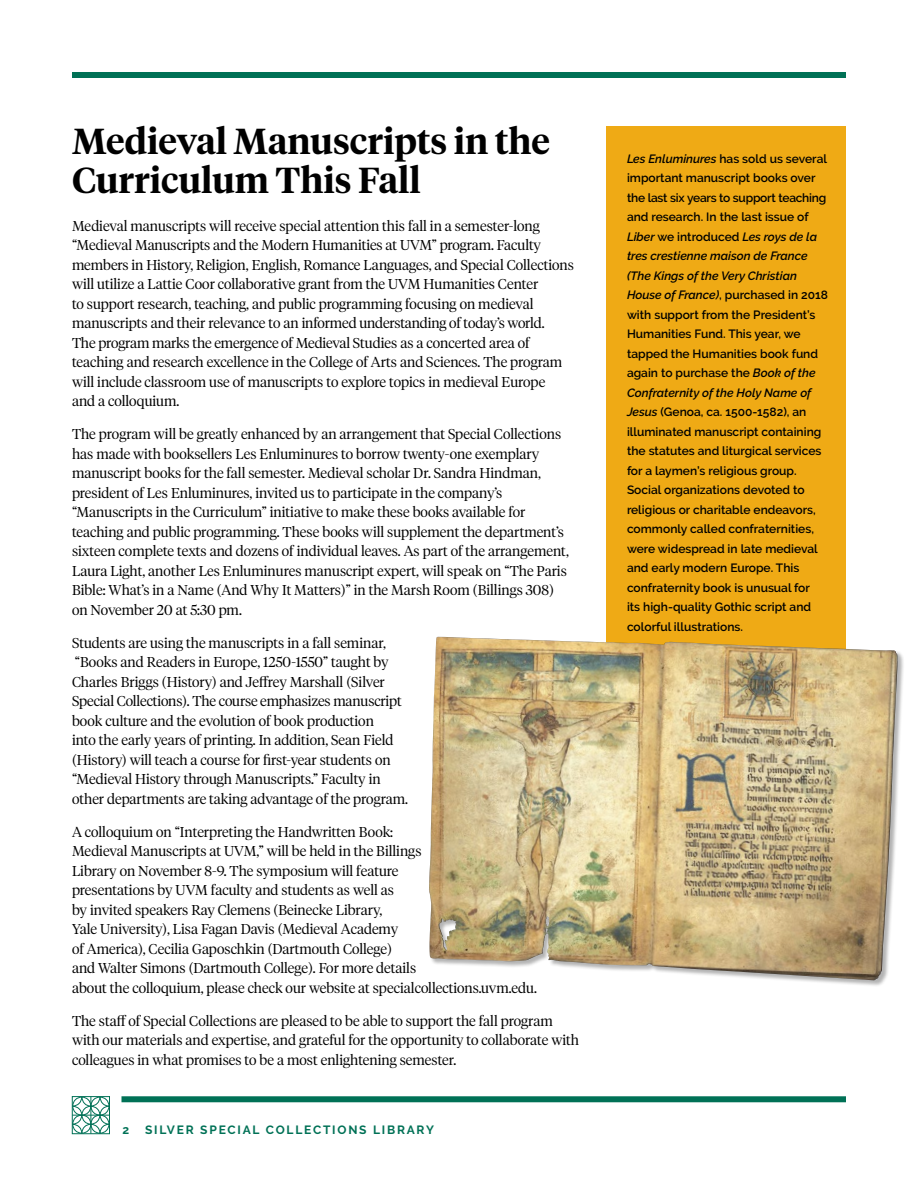
<style>
.page{position:relative;width:918px;height:1188px;background:#fff}
.page>*{position:absolute;margin:0;border:0;box-sizing:border-box;transform-origin:0 0}
.t1{font:600 36px/39px "Tiempos Headline";color:#000}
.t2{font:300 14.25px/19.5px "Tiempos Headline";color:#000}
.t3{font:600 12px/19.5px "Raleway";color:#000}
.t4{font:700 12px "Raleway";letter-spacing:.15em;color:#007156}
.s1{font-style:italic}
</style>
<div class="page">
<div style="left:122px;top:1096px;width:724px;height:6px;background:#007156"></div>
<div style="left:72px;top:72px;width:774px;height:6px;background:#007156"></div>
<div style="left:606px;top:126px;width:240px;height:542px;background:#efaa15"></div>
<svg style="left:71px;top:1096px;width:39px;height:39px"></svg>
<hr style="left:72px;top:1115px;width:37px;height:1px;background:#007156">
<hr style="left:91px;top:1097px;width:1px;height:37px;background:#007156">
<div style="left:429px;top:637px;width:476px;height:350px;background:#000;opacity:.3"></div>
<img style="left:429px;top:637px;width:120px;height:324px">
<h1 class="t1" style="left:72px;top:120px;width:479px">Medieval Manuscripts in the<br>Curriculum This Fall</h1>
<p class="t2" style="left:72px;top:215px;width:503px">Medieval manuscripts will receive special attention this fall in a semester-long “Medieval Manuscripts and the Modern Humanities at UVM” program. Faculty members in History, Religion, English, Romance Languages, and Special Collections will utilize a Lattie Coor collaborative grant from the UVM Humanities Center<br>to support research, teaching, and public programming focusing on medieval manuscripts and their relevance to an informed understanding of today’s world.<br>The program marks the emergence of Medieval Studies as a concerted area of teaching and research excellence in the College of Arts and Sciences. The program will include classroom use of manuscripts to explore topics in medieval Europe<br>and a colloquium.</p>
<p class="t2" style="left:72px;top:424px;width:498px">The program will be greatly enhanced by an arrangement that Special Collections has made with booksellers Les Enluminures to borrow twenty-one exemplary manuscript books for the fall semester. Medieval scholar Dr. Sandra Hindman, president of Les Enluminures, invited us to participate in the company’s “Manuscripts in the Curriculum” initiative to make these books available for teaching and public programming. These books will supplement the department’s sixteen complete texts and dozens of individual leaves. As part of the arrangement, Laura Light, another Les Enluminures manuscript expert, will speak on “The Paris Bible: What’s in a Name (And Why It Matters)” in the Marsh Room (Billings 308) on November 20 at 5:30 pm.</p>
<p class="t2" style="left:72px;top:632px;width:338px">Students are using the manuscripts in a fall seminar, “Books and Readers in Europe, 1250-1550” taught by Charles Briggs (History) and Jeffrey Marshall (Silver Special Collections). The course emphasizes manuscript book culture and the evolution of book production<br>into the early years of printing. In addition, Sean Field (History) will teach a course for first-year students on “Medieval History through Manuscripts.” Faculty in other departments are taking advantage of the program.</p>
<p class="t2" style="left:72px;top:821px;width:466px">A colloquium on “Interpreting the Handwritten Book:<br>Medieval Manuscripts at UVM,” will be held in the Billings<br>Library on November 8-9. The symposium will feature<br>presentations by UVM faculty and students as well as<br>by invited speakers Ray Clemens (Beinecke Library,<br>Yale University), Lisa Fagan Davis (Medieval Academy<br>of America), Cecilia Gaposchkin (Dartmouth College)<br>and Walter Simons (Dartmouth College). For more details<br>about the colloquium, please check our website at specialcollections.uvm.edu.</p>
<p class="t2" style="left:72px;top:1010px;width:509px">The staff of Special Collections are pleased to be able to support the fall program with our materials and expertise, and grateful for the opportunity to collaborate with colleagues in what promises to be a most enlightening semester.</p>
<p class="t4" style="left:122px;top:1123px;width:8px">2</p>
<p class="t4" style="left:145px;top:1123px;width:291px">SILVER SPECIAL COLLECTIONS LIBRARY</p>
<p class="t3" style="left:627px;top:149px;width:203px"><span class="s1">Les Enluminures</span> has sold us several important manuscript books over the last six years to support teaching and research. In the last issue of <span class="s1">Liber</span> we introduced <span class="s1">Les roys de la tres crestienne maison de France (The Kings of the Very Christian House of France)</span>, purchased in 2018 with support from the President’s Humanities Fund. This year, we tapped the Humanities book fund again to purchase the <span class="s1">Book of the Confraternity of the Holy Name of Jesus</span> (Genoa, ca. 1500-1582), an illuminated manuscript containing the statutes and liturgical services for a laymen’s religious group.<br>Social organizations devoted to religious or charitable endeavors, commonly called confraternities, were widespread in late medieval and early modern Europe. This confraternity book is unusual for<br>its high-quality Gothic script and colorful illustrations.</p>
</div>
